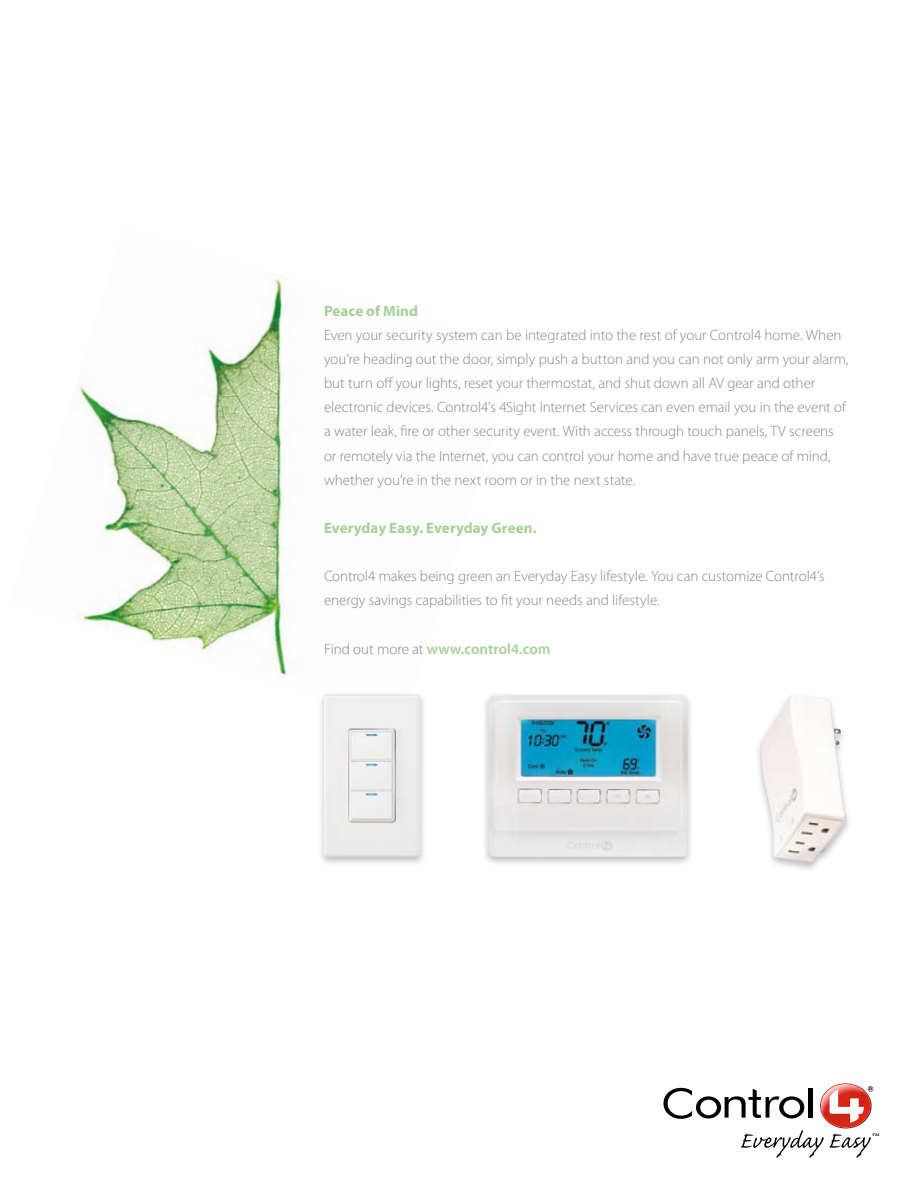
<style>
.page{position:relative;width:918px;height:1188px;background:#fff}
.page>*{position:absolute;margin:0;border:0;box-sizing:border-box;transform-origin:0 0}
.t1{font:300 15px/24.2px "Myriad Pro";letter-spacing:-.005em;color:#868687}
.t2{font:700 15px "Myriad Pro";letter-spacing:.005em;color:#a5d098}
.t3{font:600 15px "Myriad Pro";color:#a5d098}
.s1{font-weight:300;color:#868687}
</style>
<div class="page">
<img style="left:75px;top:277px;width:217px;height:398px">
<svg style="left:663px;top:1083px;width:216px;height:75px"></svg>
<div style="left:317px;top:691px;width:116px;height:182px;background:#000;opacity:.25"></div>
<img style="left:324px;top:695px;width:97px;height:162px">
<div style="left:755px;top:692px;width:104px;height:187px;background:#000;opacity:.25"></div>
<img style="left:761px;top:695px;width:85px;height:168px">
<div style="left:482px;top:691px;width:218px;height:182px;background:#000;opacity:.25"></div>
<img style="left:488px;top:694px;width:200px;height:163px">
<p class="t2" style="left:324px;top:301px;width:96px">Peace of Mind</p>
<p class="t1" style="left:324px;top:322px;width:526px">Even your security system can be integrated into the rest of your Control4 home. When you’re heading out the door, simply push a button and you can not only arm your alarm, but turn off your lights, reset your thermostat, and shut down all AV gear and other electronic devices. Control4’s 4Sight Internet Services can even email you in the event of a water leak, fire or other security event. With access through touch panels, TV screens or remotely via the Internet, you can control your home and have true peace of mind, whether you’re in the next room or in the next state.</p>
<p class="t2" style="left:324px;top:518px;width:214px">Everyday Easy. Everyday Green.</p>
<p class="t1" style="left:324px;top:564px;width:502px">Control4 makes being green an Everyday Easy lifestyle. You can customize Control4’s energy savings capabilities to fit your needs and lifestyle.</p>
<p class="t3" style="left:324px;top:639px;width:228px"><span class="s1">Find out more at</span> www.control4.com</p>
</div>
